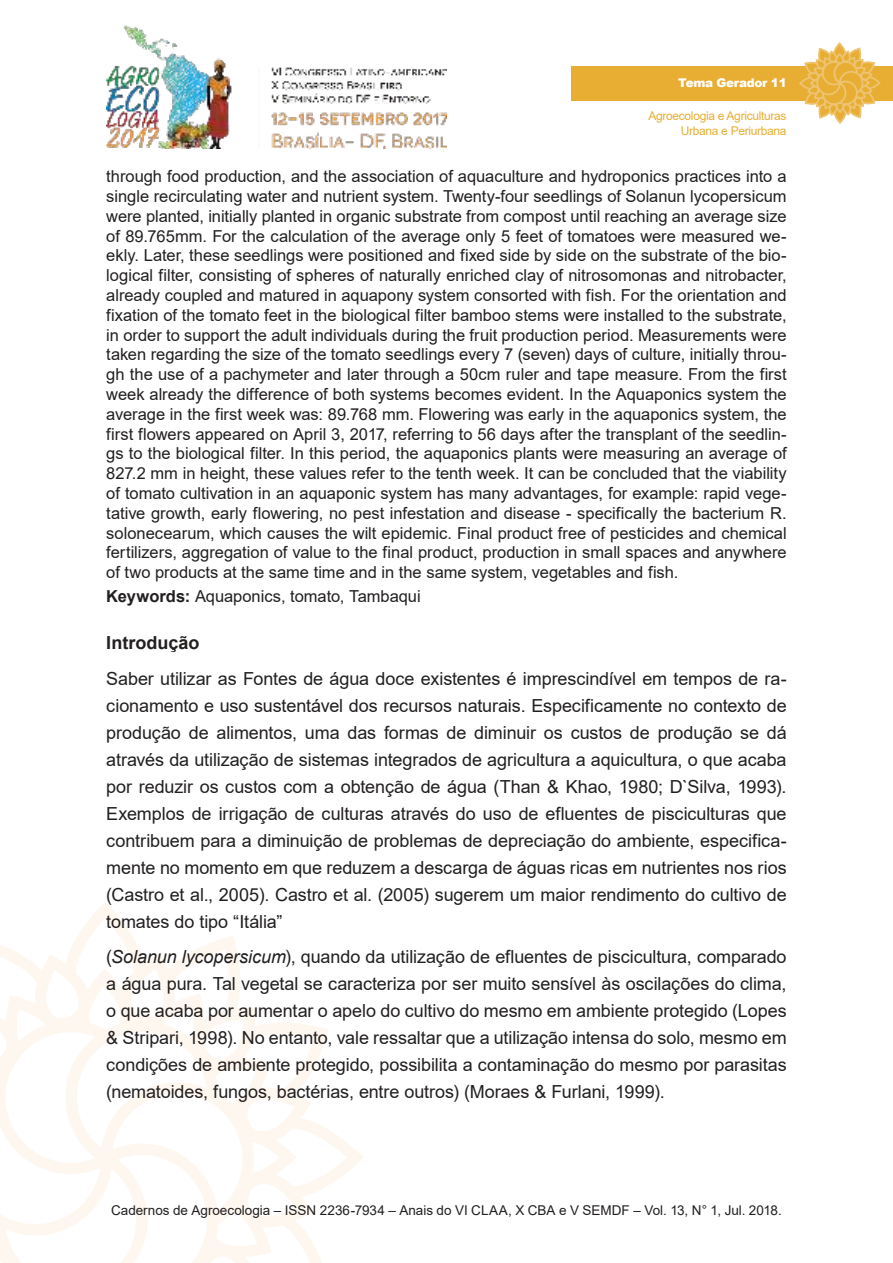
<style>
.page{position:relative;width:893px;height:1263px;background:#fff}
.page>*{position:absolute;margin:0;border:0;box-sizing:border-box;transform-origin:0 0}
.t1{font:18px/27px "Arial";letter-spacing:-.005em;color:#221f1f;text-align:justify}
.t2{font:700 18px "Arial";color:#221f1f}
.t3{font:16.5px/19.8px "Arial";letter-spacing:-.005em;color:#221f1f;text-align:justify}
.t4{font:13.5px "Arial";color:#221f1f}
.t5{font:12px/14.4px "Arial";letter-spacing:-.025em;color:#e7ae33;text-align:right}
.t6{font:900 12px "Arial";letter-spacing:-.025em;color:#fff}
.s1{font-weight:700}
.s2{font-style:italic}
</style>
<div class="page">
<img style="left:106px;top:25px;width:340px;height:124px">
<svg style="left:0;top:910px;width:363px;height:353px"></svg>
<div style="left:571px;top:66px;width:322px;height:34px;background:#e7ae33"></div>
<svg style="left:798px;top:43px;width:83px;height:81px"></svg>
<p class="t6" style="left:678px;top:76px;width:110px">Tema Gerador 11</p>
<p class="t5" style="left:648px;top:110px;width:140px">Agroecologia e Agriculturas<br>Urbana e Periurbana</p>
<p class="t3" style="left:106px;top:168px;width:682px">through food production, and the association of aquaculture and hydroponics practices into a single recirculating water and nutrient system. Twenty-four seedlings of Solanun lycopersicum were planted, initially planted in organic substrate from compost until reaching an average size of 89.765mm. For the calculation of the average only 5 feet of tomatoes were measured we&shy;ekly. Later, these seedlings were positioned and fixed side by side on the substrate of the bio&shy;logical filter, consisting of spheres of naturally enriched clay of nitrosomonas and nitrobacter, already coupled and matured in aquapony system consorted with fish. For the orientation and fixation of the tomato feet in the biological filter bamboo stems were installed to the substrate, in order to support the adult individuals during the fruit production period. Measurements were taken regarding the size of the tomato seedlings every 7 (seven) days of culture, initially throu&shy;gh the use of a pachymeter and later through a 50cm ruler and tape measure. From the first week already the difference of both systems becomes evident. In the Aquaponics system the average in the first week was: 89.768 mm. Flowering was early in the aquaponics system, the first flowers appeared on April 3, 2017, referring to 56 days after the transplant of the seedlin&shy;gs to the biological filter. In this period, the aquaponics plants were measuring an average of 827.2 mm in height, these values refer to the tenth week. It can be concluded that the viability of tomato cultivation in an aquaponic system has many advantages, for example: rapid vege&shy;tative growth, early flowering, no pest infestation and disease - specifically the bacterium R. solonecearum, which causes the wilt epidemic. Final product free of pesticides and chemical fertilizers, aggregation of value to the final product, production in small spaces and anywhere of two products at the same time and in the same system, vegetables and fish.</p>
<p class="t3" style="left:106px;top:588px;width:316px"><span class="s1">Keywords:</span> Aquaponics, tomato, Tambaqui</p>
<p class="t2" style="left:106px;top:636px;width:95px">Introdução</p>
<p class="t1" style="left:106px;top:667px;width:682px">Saber utilizar as Fontes de água doce existentes é imprescindível em tempos de ra&shy;cionamento e uso sustentável dos recursos naturais. Especificamente no contexto de produção de alimentos, uma das formas de diminuir os custos de produção se dá através da utilização de sistemas integrados de agricultura a aquicultura, o que acaba por reduzir os custos com a obtenção de água (Than &amp; Khao, 1980; D`Silva, 1993).<br>Exemplos de irrigação de culturas através do uso de efluentes de pisciculturas que contribuem para a diminuição de problemas de depreciação do ambiente, especifica&shy;mente no momento em que reduzem a descarga de águas ricas em nutrientes nos rios (Castro et al., 2005). Castro et al. (2005) sugerem um maior rendimento do cultivo de tomates do tipo “Itália”</p>
<p class="t1" style="left:106px;top:945px;width:682px">(<span class="s2">Solanun lycopersicum</span>), quando da utilização de efluentes de piscicultura, comparado a água pura. Tal vegetal se caracteriza por ser muito sensível às oscilações do clima, o que acaba por aumentar o apelo do cultivo do mesmo em ambiente protegido (Lopes &amp; Stripari, 1998). No entanto, vale ressaltar que a utilização intensa do solo, mesmo em condições de ambiente protegido, possibilita a contaminação do mesmo por parasitas (nematoides, fungos, bactérias, entre outros) (Moraes &amp; Furlani, 1999).</p>
<p class="t4" style="left:111px;top:1205px;width:672px">Cadernos de Agroecologia – ISSN 2236-7934 – Anais do VI CLAA, X CBA e V SEMDF – Vol. 13, N° 1, Jul. 2018.</p>
</div>
